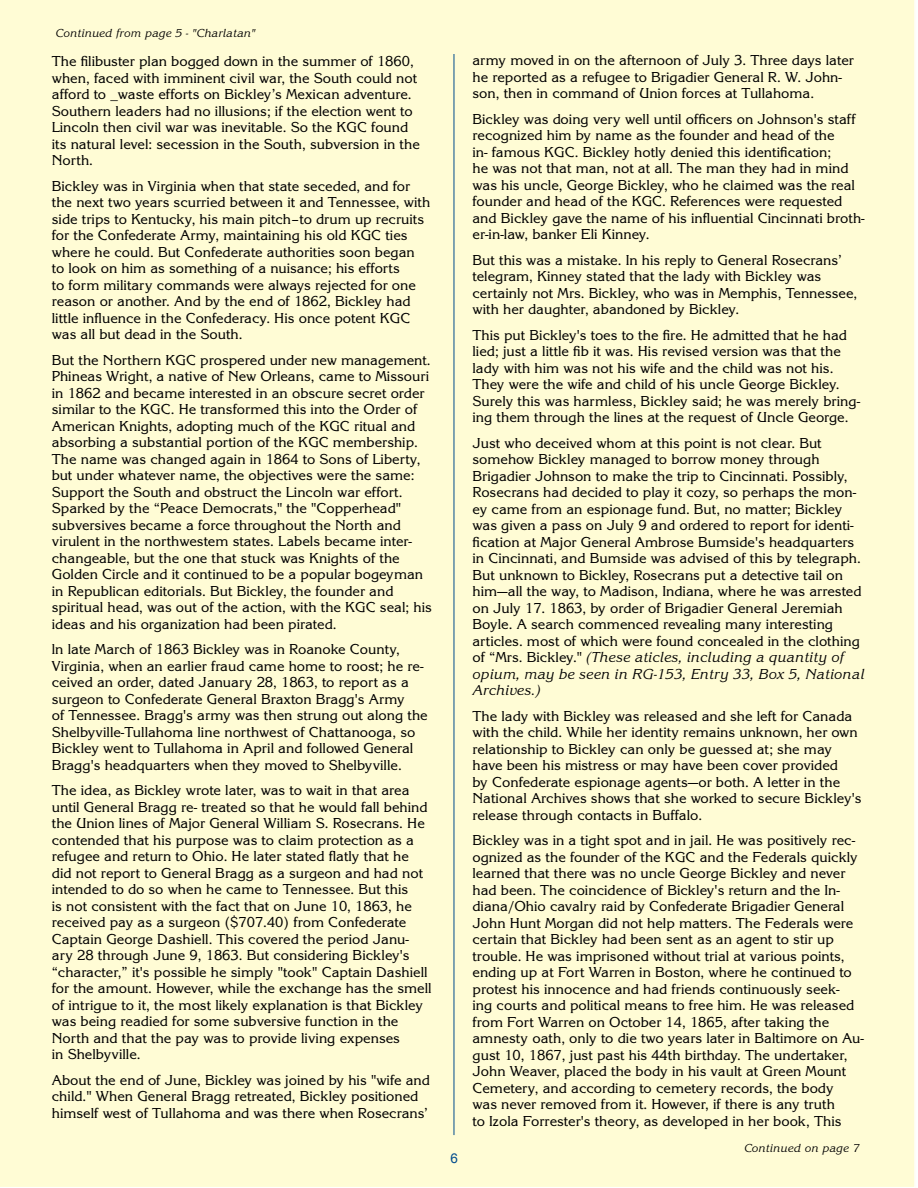
<style>
.page{position:relative;width:918px;height:1188px;background:#fff}
.page>*{position:absolute;margin:0;border:0;box-sizing:border-box;transform-origin:0 0}
.t1{font:15px/16.5px "Korinna Regular DTC";color:#000}
.t2{font:15px/16.5px "Korinna Regular Italic DTC";color:#000}
.t3{font:13.5px "Arial";color:#004b8d}
.t4{font:12px "Korinna Regular Italic DTC";color:#000}
.s1{font-family:"Korinna Regular DTC"}
</style>
<div class="page">
<div style="left:0;top:0;width:915px;height:1187px;background:#fffcd5"></div>
<hr style="left:454px;top:54px;width:1px;height:1081px;background:#004b8d">
<p class="t4" style="left:56px;top:26px;width:201px">Continued from page 5 - "Charlatan"</p>
<p class="t1" style="left:52px;top:53px;width:370px">The filibuster plan bogged down in the summer of 1860, when, faced with imminent civil war, the South could not afford to _waste efforts on Bickley’s Mexican adventure.<br>Southern leaders had no illusions; if the election went to Lincoln then civil war was inevitable. So the KGC found its natural level: secession in the South, subversion in the North.</p>
<p class="t1" style="left:52px;top:178px;width:380px">Bickley was in Virginia when that state seceded, and for the next two years scurried between it and Tennessee, with side trips to Kentucky, his main pitch–to drum up recruits for the Confederate Army, maintaining his old KGC ties where he could. But Confederate authorities soon began to look on him as something of a nuisance; his efforts<br>to form military commands were always rejected for one reason or another. And by the end of 1862, Bickley had little influence in the Confederacy. His once potent KGC was all but dead in the South.</p>
<p class="t1" style="left:52px;top:352px;width:382px">But the Northern KGC prospered under new management.<br>Phineas Wright, a native of New Orleans, came to Missouri in 1862 and became interested in an obscure secret order similar to the KGC. He transformed this into the Order of American Knights, adopting much of the KGC ritual and absorbing a substantial portion of the KGC membership.<br>The name was changed again in 1864 to Sons of Liberty, but under whatever name, the objectives were the same:<br>Support the South and obstruct the Lincoln war effort.<br>Sparked by the “Peace Democrats," the "Copperhead" subversives became a force throughout the North and virulent in the northwestem states. Labels became inter&shy;changeable, but the one that stuck was Knights of the Golden Circle and it continued to be a popular bogeyman in Republican editorials. But Bickley, the founder and spiritual head, was out of the action, with the KGC seal; his ideas and his organization had been pirated.</p>
<p class="t1" style="left:52px;top:641px;width:377px">ln late March of 1863 Bickley was in Roanoke County, Virginia, when an earlier fraud came home to roost; he re&shy;ceived an order, dated January 28, 1863, to report as a surgeon to Confederate General Braxton Bragg's Army<br>of Tennessee. Bragg's army was then strung out along the Shelbyville-Tullahoma line northwest of Chattanooga, so Bickley went to Tullahoma in April and followed General Bragg's headquarters when they moved to Shelbyville.</p>
<p class="t1" style="left:52px;top:782px;width:381px">The idea, as Bickley wrote later, was to wait in that area until General Bragg re- treated so that he would fall behind the Union lines of Major General William S. Rosecrans. He contended that his purpose was to claim protection as a refugee and return to Ohio. He later stated flatly that he did not report to General Bragg as a surgeon and had not intended to do so when he came to Tennessee. But this<br>is not consistent with the fact that on June 10, 1863, he received pay as a surgeon ($707.40) from Confederate Captain George Dashiell. This covered the period Janu&shy;ary 28 through June 9, 1863. But considering Bickley's “character,” it's possible he simply "took" Captain Dashiell for the amount. However, while the exchange has the smell of intrigue to it, the most likely explanation is that Bickley was being readied for some subversive function in the North and that the pay was to provide living expenses<br>in Shelbyville.</p>
<p class="t1" style="left:52px;top:1072px;width:380px">About the end of June, Bickley was joined by his "wife and child." When General Bragg retreated, Bickley positioned himself west of Tullahoma and was there when Rosecrans’</p>
<p class="t3" style="left:450px;top:1149px;width:9px">6</p>
<p class="t1" style="left:472px;top:52px;width:383px">army moved in on the afternoon of July 3. Three days later he reported as a refugee to Brigadier General R. W. John&shy;son, then in command of Union forces at Tullahoma.</p>
<p class="t1" style="left:472px;top:111px;width:394px">Bickley was doing very well until officers on Johnson's staff recognized him by name as the founder and head of the<br>in- famous KGC. Bickley hotly denied this identification;<br>he was not that man, not at all. The man they had in mind was his uncle, George Bickley, who he claimed was the real founder and head of the KGC. References were requested and Bickley gave the name of his influential Cincinnati broth&shy;er-in-law, banker Eli Kinney.</p>
<p class="t1" style="left:472px;top:252px;width:386px">But this was a mistake. In his reply to General Rosecrans’ telegram, Kinney stated that the lady with Bickley was certainly not Mrs. Bickley, who was in Memphis, Tennessee, with her daughter, abandoned by Bickley.</p>
<p class="t1" style="left:472px;top:327px;width:389px">This put Bickley's toes to the fire. He admitted that he had lied; just a little fib it was. His revised version was that the lady with him was not his wife and the child was not his.<br>They were the wife and child of his uncle George Bickley.<br>Surely this was harmless, Bickley said; he was merely bring&shy;ing them through the lines at the request of Uncle George.</p>
<p class="t1" style="left:472px;top:435px;width:391px">Just who deceived whom at this point is not clear. But somehow Bickley managed to borrow money through Brigadier Johnson to make the trip to Cincinnati. Possibly, Rosecrans had decided to play it cozy, so perhaps the mon&shy;ey came from an espionage fund. But, no matter; Bickley was given a pass on July 9 and ordered to report for identi&shy;fication at Major General Ambrose Bumside's headquarters in Cincinnati, and Bumside was advised of this by telegraph.<br>But unknown to Bickley, Rosecrans put a detective tail on him—all the way, to Madison, Indiana, where he was arrested on July 17. 1863, by order of Brigadier General Jeremiah Boyle. A search commenced revealing many interesting articles. most of which were found concealed in the clothing</p>
<p class="t2" style="left:472px;top:649px;width:394px"><span class="s1">of “Mrs. Bickley."</span> (These aticles, including a quantity of opium, may be seen in RG-153, Entry 33, Box 5, National<br>Archives.)</p>
<p class="t1" style="left:472px;top:708px;width:391px">The lady with Bickley was released and she left for Canada with the child. While her identity remains unknown, her own relationship to Bickley can only be guessed at; she may have been his mistress or may have been cover provided<br>by Confederate espionage agents—or both. A letter in the National Archives shows that she worked to secure Bickley's release through contacts in Buffalo.</p>
<p class="t1" style="left:472px;top:832px;width:393px">Bickley was in a tight spot and in jail. He was positively rec&shy;ognized as the founder of the KGC and the Federals quickly learned that there was no uncle George Bickley and never had been. The coincidence of Bickley's return and the In&shy;diana/Ohio cavalry raid by Confederate Brigadier General John Hunt Morgan did not help matters. The Federals were certain that Bickley had been sent as an agent to stir up trouble. He was imprisoned without trial at various points, ending up at Fort Warren in Boston, where he continued to protest his innocence and had friends continuously seek-<br>ing courts and political means to free him. He was released from Fort Warren on October 14, 1865, after taking the amnesty oath, only to die two years later in Baltimore on Au&shy;gust 10, 1867, just past his 44th birthday. The undertaker, John Weaver, placed the body in his vault at Green Mount Cemetery, and according to cemetery records, the body<br>was never removed from it. However, if there is any truth<br>to Izola Forrester's theory, as developed in her book, This</p>
<p class="t4" style="left:744px;top:1142px;width:117px">Continued on page 7</p>
</div>
